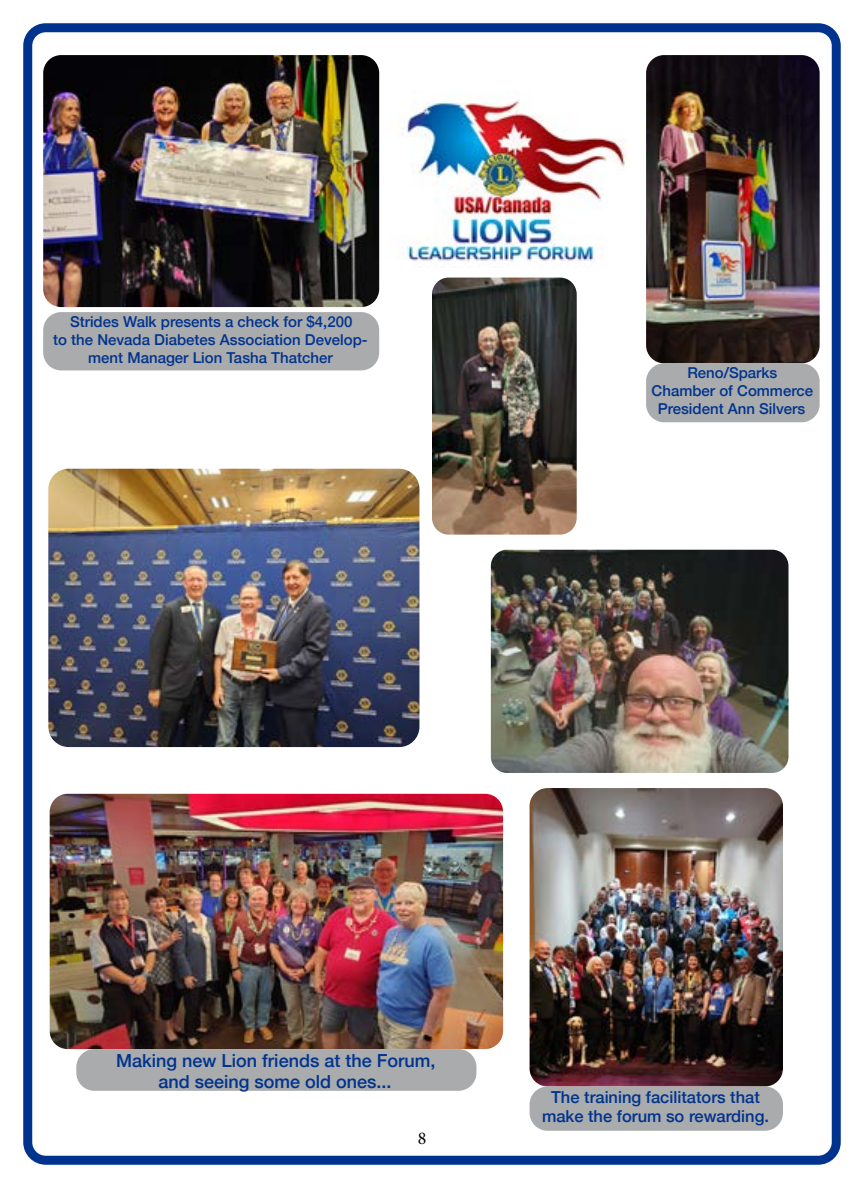
<style>
.page{position:relative;width:864px;height:1188px;background:#fff}
.page>*{position:absolute;margin:0;border:0;box-sizing:border-box;transform-origin:0 0}
.t1{font:500 18px/21.6px "Helvetica Neue";color:#00338e;text-align:center}
.t2{font:18px "Minion Pro";color:#000}
.t3{font:500 16.5px/19.8px "Helvetica Neue";color:#00338e;text-align:center}
.t4{font:500 15px/18px "Helvetica Neue";color:#00338e;text-align:center}
</style>
<div class="page">
<div style="left:23px;top:23px;width:818px;height:1142px;border:9px solid #00338e;border-radius:18px"></div>
<img style="left:43px;top:55px;width:336px;height:252px">
<div style="left:43px;top:312px;width:336px;height:58px;background:#a9abac;border-radius:18px"></div>
<img style="left:432px;top:278px;width:145px;height:257px">
<img style="left:48px;top:469px;width:371px;height:278px">
<img style="left:491px;top:550px;width:298px;height:223px">
<img style="left:646px;top:55px;width:174px;height:308px">
<div style="left:646px;top:363px;width:174px;height:59px;background:#a9abac;border-radius:18px"></div>
<img style="left:530px;top:788px;width:253px;height:298px">
<div style="left:530px;top:1086px;width:253px;height:45px;background:#a9abac;border-radius:18px"></div>
<img style="left:402px;top:100px;width:226px;height:162px">
<img style="left:50px;top:794px;width:453px;height:255px">
<div style="left:76px;top:1049px;width:400px;height:42px;background:#a9abac;border-radius:18px"></div>
<p class="t4" style="left:53px;top:311px;width:316px">Strides Walk presents a check for $4,200<br>to the Nevada Diabetes Association Develop&shy;ment Manager Lion Tasha Thatcher</p>
<p class="t4" style="left:652px;top:362px;width:163px">Reno/Sparks<br>Chamber of Commerce<br>President Ann Silvers</p>
<p class="t1" style="left:116px;top:1048px;width:321px">Making new Lion friends at the Forum, and seeing some old ones...</p>
<p class="t2" style="left:418px;top:1126px;width:10px">8</p>
<p class="t3" style="left:542px;top:1085px;width:229px">The training facilitators that make the forum so rewarding.</p>
</div>
